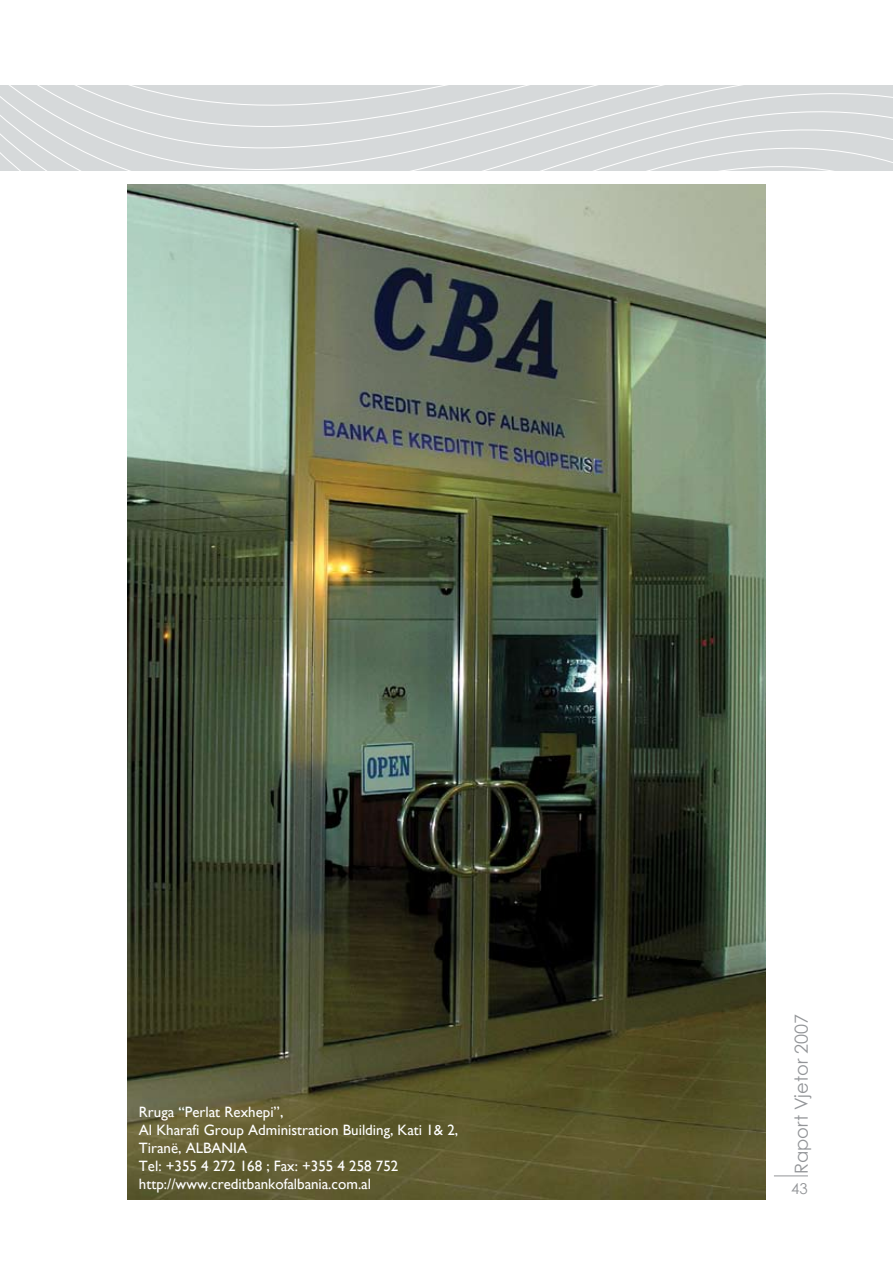
<style>
.page{position:relative;width:893px;height:1263px;background:#fff}
.page>*{position:absolute;margin:0;border:0;box-sizing:border-box;transform-origin:0 0}
.t1{font:18px "Century Gothic";color:#939598}
.t2{font:15px/18px "Gill Sans";color:#fff}
.t3{font:15px "Century Gothic";color:#939598}
</style>
<div class="page">
<hr style="left:774px;top:1175px;width:34px;height:1px;background:#939598">
<svg style="left:0;top:85px;width:893px;height:85px;background:#d8dbdc"></svg>
<img style="left:128px;top:185px;width:637px;height:1014px">
<p class="t2" style="left:139px;top:1103px;width:321px">Rruga “Perlat Rexhepi”,<br>Al Kharafi Group Administration Building, Kati 1&amp; 2, Tiranë, ALBANIA<br>Tel: +355 4 272 168 ; Fax: +355 4 258 752 http://www.creditbankofalbania.com.al</p>
<p class="t1" style="left:789px;top:1174px;width:161px;rotate:-90deg">Raport Vjetor 2007</p>
<p class="t3" style="left:791px;top:1178px;width:18px">43</p>
</div>
